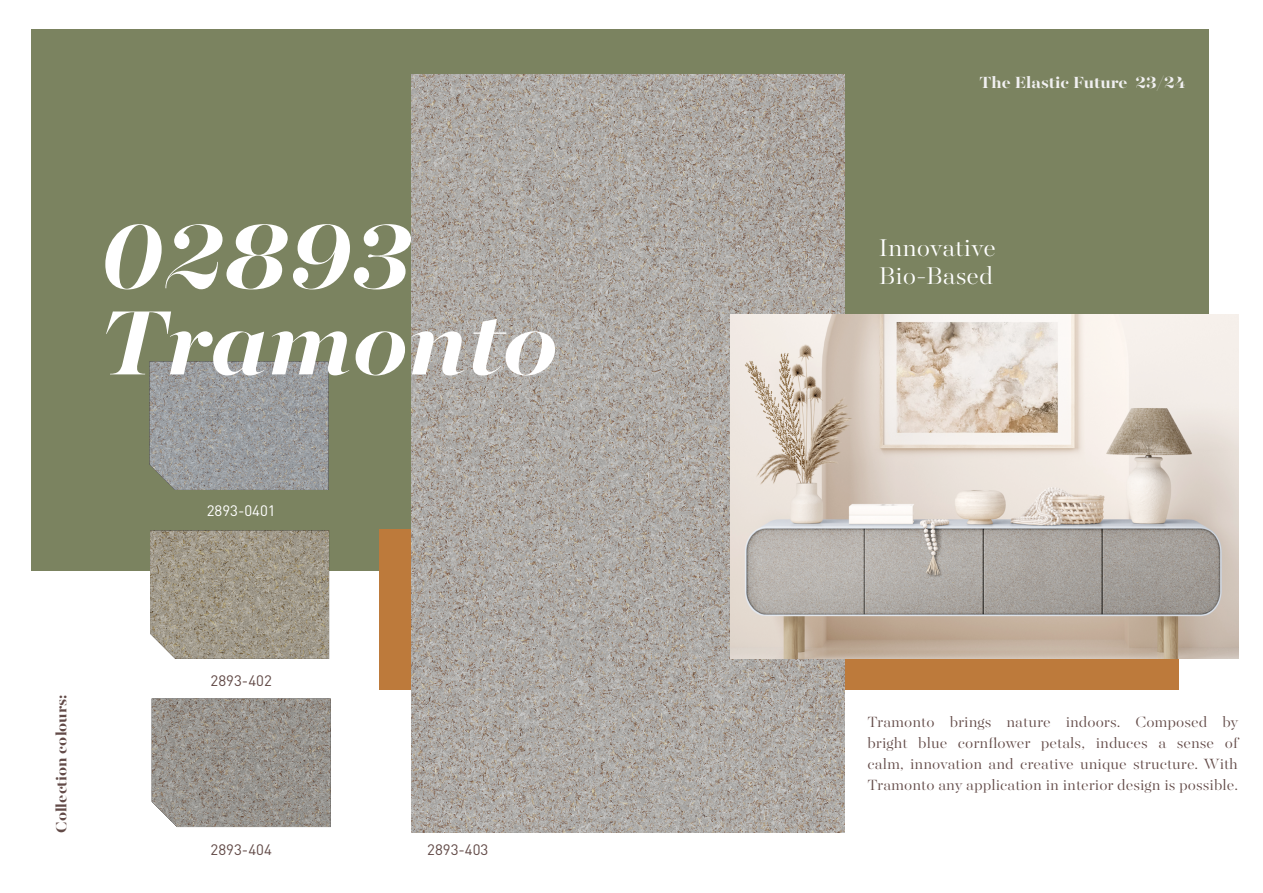
<style>
.page{position:relative;width:1263px;height:893px;background:#fff}
.page>*{position:absolute;margin:0;border:0;box-sizing:border-box;transform-origin:0 0}
.t1{font:italic 700 101.85px "Majesti Banner";color:#fff}
.t2{font:300 27px "Majesti Banner";color:#fff}
.t3{font:700 18px "Majesti Banner";color:#f1f0f1}
.t4{font:300 16.5px/21px "Majesti Banner";color:#624a47;text-align:justify}
.t5{font:700 16.5px "Majesti Banner";color:#624a47}
.t6{font:15px "DIN Pro";color:#624a47}
.t7{font:15px "DIN Pro";color:#fff}
</style>
<div class="page">
<div style="left:32px;top:30px;width:1177px;height:540px;background:#7b8360"></div>
<div style="left:379px;top:530px;width:800px;height:159px;background:#bd7a3b"></div>
<img style="left:411px;top:74px;width:433px;height:759px">
<img style="left:730px;top:314px;width:508px;height:345px">
<img style="left:149px;top:361px;width:180px;height:129px">
<img style="left:150px;top:530px;width:179px;height:129px">
<img style="left:152px;top:698px;width:179px;height:129px">
<p class="t1" style="left:100px;top:190px;width:314px">02893</p>
<p class="t1" style="left:100px;top:276px;width:461px">Tramonto</p>
<p class="t7" style="left:207px;top:501px;width:71px">2893-0401</p>
<p class="t5" style="left:51px;top:833px;width:140px;rotate:-90deg">Collection colours:</p>
<p class="t6" style="left:211px;top:670px;width:63px">2893-402</p>
<p class="t6" style="left:211px;top:839px;width:63px">2893-404</p>
<p class="t6" style="left:427px;top:839px;width:63px">2893-403</p>
<p class="t3" style="left:979px;top:70px;width:208px">The Elastic Future 23/24</p>
<p class="t2" style="left:879px;top:230px;width:119px">Innovative</p>
<p class="t2" style="left:879px;top:258px;width:116px">Bio-Based</p>
<p class="t4" style="left:867px;top:712px;width:372px">Tramonto brings nature indoors. Composed by bright blue cornflower petals, induces a sense of calm, innovation and creative unique structure. With Tramonto any application in interior design is possible.</p>
</div>
